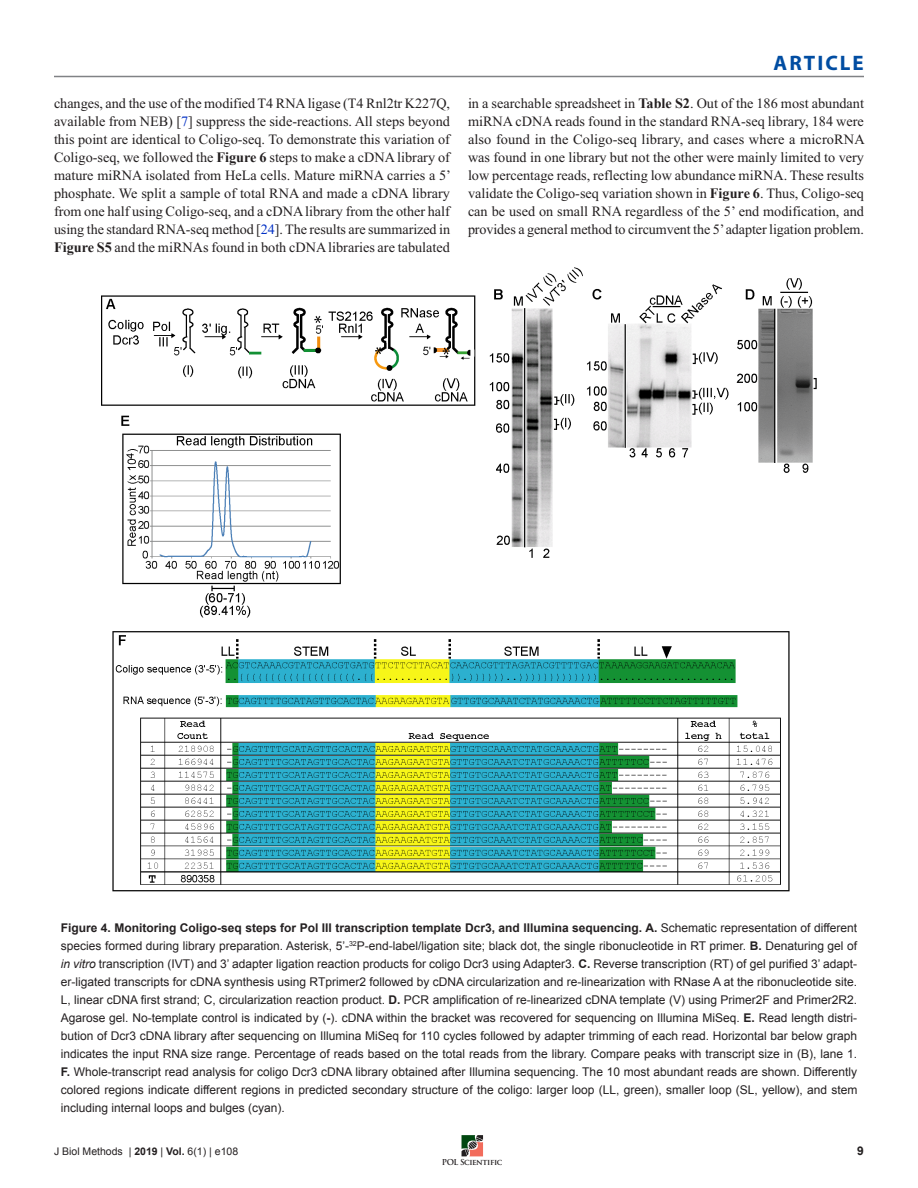
<style>
.page{position:relative;width:918px;height:1188px;background:#fff}
.page>*{position:absolute;margin:0;border:0;box-sizing:border-box;transform-origin:0 0}
.t1{font:700 21px "Myriad Pro";letter-spacing:.095em;color:#014da2}
.Body{font:14.25px/18px "Times New Roman";letter-spacing:-.005em;color:#231f20;text-align:justify}
.Figure_Legend_-_Span{font:12px/18px "Arial";color:#231f20;text-align:justify}
.t2{font:700 12px "Arial";color:#231f20}
.t3{font:10.5px "Arial";color:#231f20}
.t4{font:700 7.95px "Trajan Pro";letter-spacing:-.05em;color:#231f20}
.s1{color:#002fc4}
.s2{font-weight:700}
.s3{font-style:italic}
</style>
<div class="page">
<svg style="left:462px;top:1135px;width:21px;height:21px"></svg>
<hr style="left:54px;top:76px;width:810px;height:1px;background:#808285">
<img style="left:101px;top:267px;width:716px;height:625px">
<h1 class="t1" style="left:774px;top:49px;width:92px">ARTICLE</h1>
<p class="Body" style="left:54px;top:94px;width:399px">changes, and the use of the modified T4 RNA ligase (T4 Rnl2tr K227Q, available from NEB) [<span class="s1">7</span>] suppress the side-reactions. All steps beyond this point are identical to Coligo-seq. To demonstrate this variation of Coligo-seq, we followed the <span class="s2">Figure 6</span> steps to make a cDNA library of mature miRNA isolated from HeLa cells. Mature miRNA carries a 5’ phosphate. We split a sample of total RNA and made a cDNA library from one half using Coligo-seq, and a cDNA library from the other half using the standard RNA-seq method [<span class="s1">24</span>]. The results are summarized in <span class="s2">Figure S5</span> and the miRNAs found in both cDNA libraries are tabulated</p>
<p class="Body" style="left:468px;top:94px;width:398px">in a searchable spreadsheet in <span class="s2">Table S2</span>. Out of the 186 most abundant miRNA cDNA reads found in the standard RNA-seq library, 184 were also found in the Coligo-seq library, and cases where a microRNA was found in one library but not the other were mainly limited to very low percentage reads, reflecting low abundance miRNA. These results validate the Coligo-seq variation shown in <span class="s2">Figure 6</span>. Thus, Coligo-seq can be used on small RNA regardless of the 5’ end modification, and provides a general method to circumvent the 5’ adapter ligation problem.</p>
<p class="Figure_Legend_-_Span" style="left:61px;top:918px;width:798px"><span class="s2">Figure 4. Monitoring Coligo-seq steps for Pol III transcription template Dcr3, and Illumina sequencing. A.</span> Schematic representation of different species formed during library preparation. Asterisk, 5’-<sup>32</sup>P-end-label/ligation site; black dot, the single ribonucleotide in RT primer. <span class="s2">B.</span> Denaturing gel of <span class="s3">in vitro</span> transcription (IVT) and 3’ adapter ligation reaction products for coligo Dcr3 using Adapter3. <span class="s2">C.</span> Reverse transcription (RT) of gel purified 3’ adapt&shy;er-ligated transcripts for cDNA synthesis using RTprimer2 followed by cDNA circularization and re-linearization with RNase A at the ribonucleotide site.<br>L, linear cDNA first strand; C, circularization reaction product. <span class="s2">D.</span> PCR amplification of re-linearized cDNA template (V) using Primer2F and Primer2R2.<br>Agarose gel. No-template control is indicated by (<span class="s2">-</span>). cDNA within the bracket was recovered for sequencing on Illumina MiSeq. <span class="s2">E.</span> Read length distri&shy;bution of Dcr3 cDNA library after sequencing on Illumina MiSeq for 110 cycles followed by adapter trimming of each read. Horizontal bar below graph indicates the input RNA size range. Percentage of reads based on the total reads from the library. Compare peaks with transcript size in (B), lane 1.<br><span class="s2">F.</span> Whole-transcript read analysis for coligo Dcr3 cDNA library obtained after Illumina sequencing. The 10 most abundant reads are shown. Differently colored regions indicate different regions in predicted secondary structure of the coligo: larger loop (LL, green), smaller loop (SL, yellow), and stem including internal loops and bulges (cyan).</p>
<p class="t3" style="left:54px;top:1144px;width:186px">J Biol Methods | <span class="s2">2019</span> | <span class="s2">Vol.</span> 6(1) | e108</p>
<p class="t2" style="left:857px;top:1142px;width:8px">9</p>
<p class="t4" style="left:442px;top:1158px;width:62px">POL Scientific</p>
</div>
